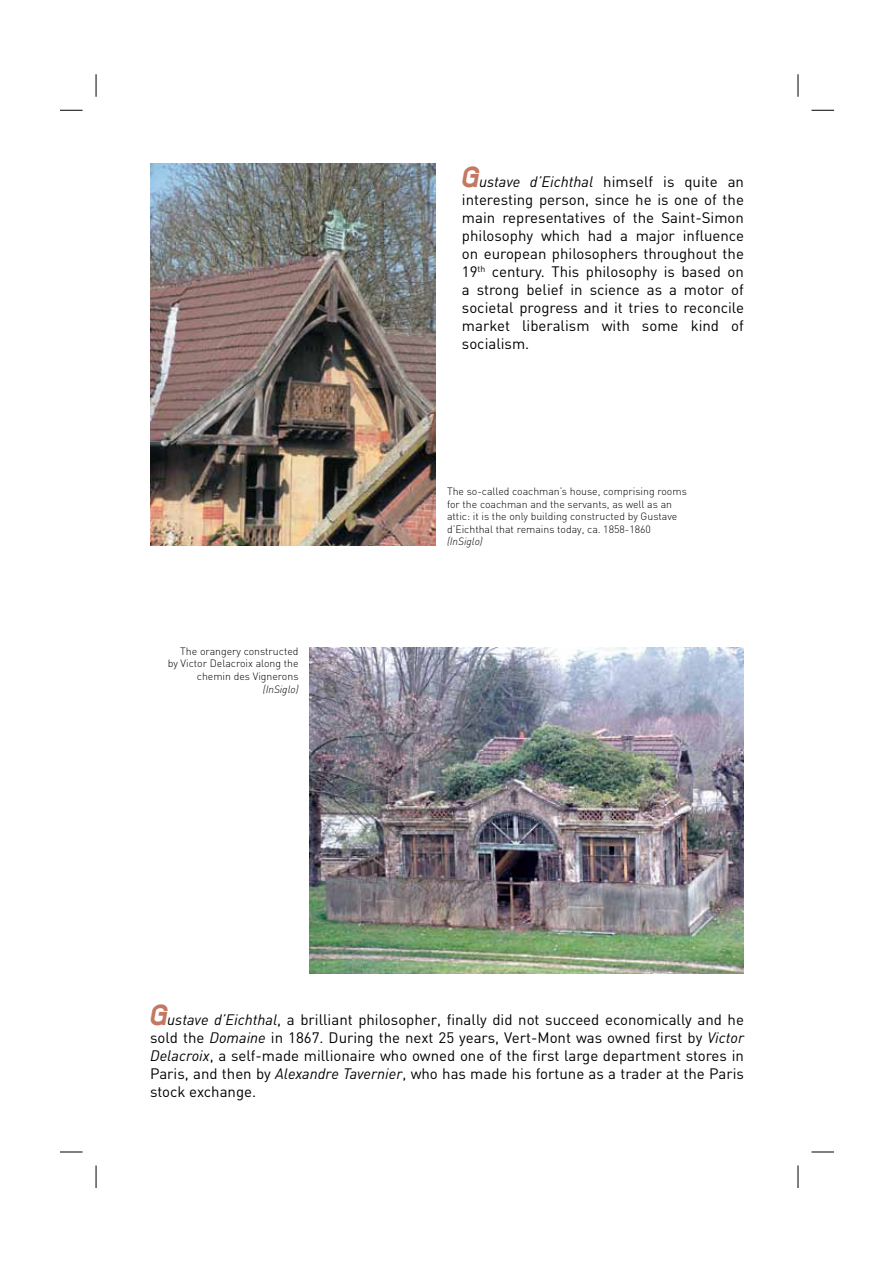
<style>
.page{position:relative;width:893px;height:1263px;background:#fff}
.page>*{position:absolute;margin:0;border:0;box-sizing:border-box;transform-origin:0 0}
.t1{font:15px/18px "DIN";color:#000;text-align:justify}
.t2{font:300 10.5px/12.6px "DIN";color:#000}
.t3{font:italic 300 10.5px "DIN";color:#000}
.s1{font-family:"Monark";font-weight:700;font-style:italic;font-size:27px;color:#c57861}
.s2{font-style:italic}
</style>
<div class="page">
<img style="left:150px;top:163px;width:285px;height:382px">
<img style="left:310px;top:647px;width:434px;height:326px">
<svg style="left:60px;top:110px;width:22px;height:1px"></svg>
<svg style="left:811px;top:110px;width:23px;height:1px"></svg>
<svg style="left:60px;top:1152px;width:22px;height:1px"></svg>
<svg style="left:811px;top:1152px;width:23px;height:1px"></svg>
<svg style="left:96px;top:74px;width:1px;height:23px"></svg>
<svg style="left:96px;top:1166px;width:1px;height:22px"></svg>
<svg style="left:797px;top:74px;width:1px;height:23px"></svg>
<svg style="left:797px;top:1166px;width:1px;height:22px"></svg>
<p class="t1" style="left:462px;top:172px;width:283px"><span class="s1">G</span><span class="s2">ustave d’Eichthal</span> himself is quite an interesting person, since he is one of the main representatives of the Saint-Simon philosophy which had a major influence on european philosophers throughout the 19<sup>th</sup> century. This philosophy is based on a strong belief in science as a motor of societal progress and it tries to reconcile market liberalism with some kind of socialism.</p>
<p class="t2" style="left:168px;top:645px;width:132px;text-align:right">The orangery constructed by Victor Delacroix along the chemin des Vignerons</p>
<p class="t3" style="left:263px;top:682px;width:37px">(InSiglo)</p>
<p class="t2" style="left:447px;top:485px;width:241px">The so-called coachman’s house, comprising rooms for the coachman and the servants, as well as an attic: it is the only building constructed by Gustave d’Eichthal that remains today, ca. 1858-1860</p>
<p class="t3" style="left:447px;top:535px;width:37px">(InSiglo)</p>
<p class="t1" style="left:150px;top:1011px;width:595px"><span class="s1">G</span><span class="s2">ustave d’Eichthal</span>, a brilliant philosopher, finally did not succeed economically and he sold the <span class="s2">Domaine</span> in 1867. During the next 25 years, Vert-Mont was owned first by <span class="s2">Victor Delacroix</span>, a self-made millionaire who owned one of the first large department stores in Paris, and then by <span class="s2">Alexandre Tavernier</span>, who has made his fortune as a trader at the Paris stock exchange.</p>
</div>
